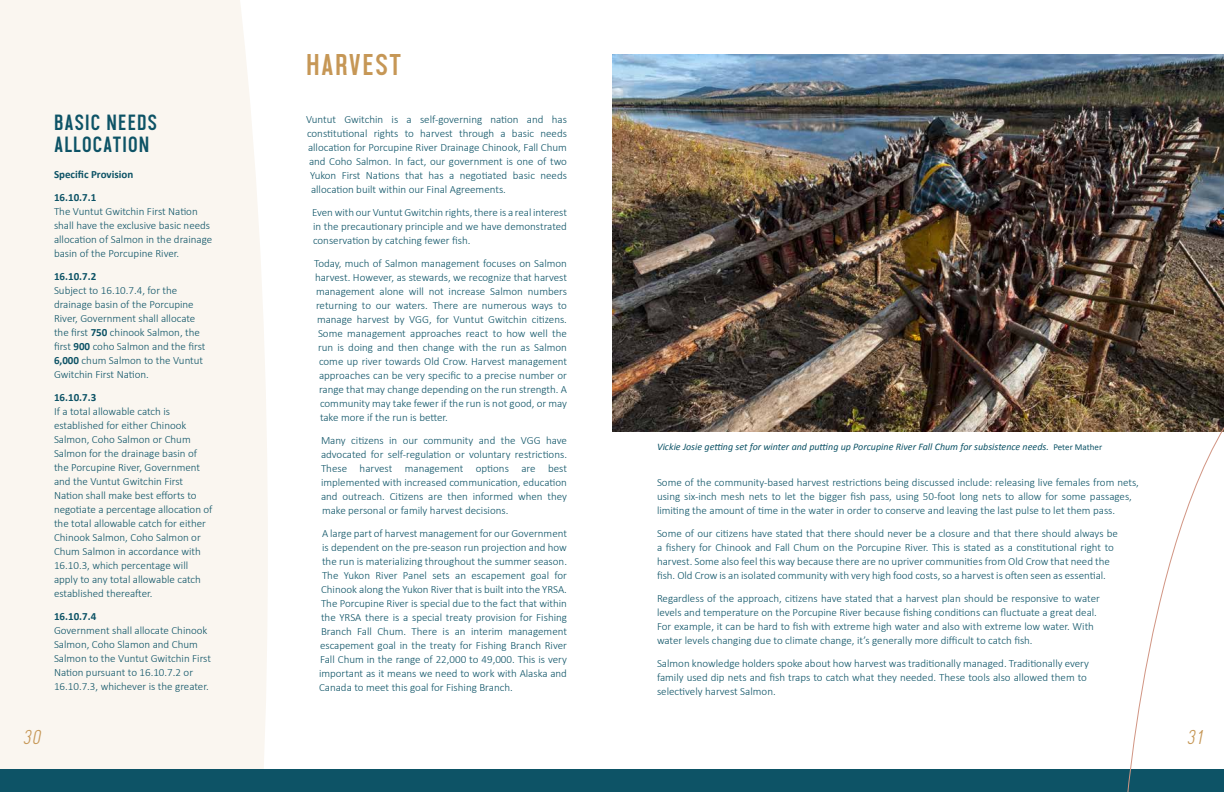
<style>
.page{position:relative;width:1224px;height:792px;background:#fff}
.page>*{position:absolute;margin:0;border:0;box-sizing:border-box;transform-origin:0 0}
.t1{font:700 30px "Aquilone";letter-spacing:.05em;color:#c69756}
.t2{font:700 22px/22px "Aquilone";letter-spacing:.05em;color:#0d5366}
.t3{font:italic 100 20px "Aquilone";color:#c69756}
.t4{font:300 11px/14px "Calibri";color:#0d5366}
.t5{font:700 11px/23px "Calibri";color:#0d5366}
.t6{font:italic 10px "Calibri";color:#0d5366}
.s1{font-weight:700}
.s2{font-style:normal;font-size:9px}
</style>
<div class="page">
<svg style="left:0;top:0;width:285px;height:770px;fill:#faf6f0"></svg>
<div style="left:0;top:770px;width:1224px;height:22px;background:#0d5366"></div>
<img style="left:612px;top:54px;width:612px;height:378px">
<svg style="left:1125px;top:358px;width:99px;height:434px"></svg>
<h2 class="t2" style="left:54px;top:112px;width:104px">BASIC NEEDS<br>ALLOCATION</h2>
<p class="t5" style="left:54px;top:163px;width:81px">Specific Provision<br>16.10.7.1</p>
<p class="t4" style="left:54px;top:204px;width:160px">The Vuntut Gwitchin First Nation shall have the exclusive basic needs allocation of Salmon in the drainage basin of the Porcupine River.</p>
<p class="t5" style="left:54px;top:265px;width:44px">16.10.7.2</p>
<p class="t4" style="left:54px;top:283px;width:153px">Subject to 16.10.7.4, for the drainage basin of the Porcupine<br>River, Government shall allocate the first <span class="s1">750</span> chinook Salmon, the first <span class="s1">900</span> coho Salmon and the first<br><span class="s1">6,000</span> chum Salmon to the Vuntut<br>Gwitchin First Nation.</p>
<p class="t5" style="left:54px;top:386px;width:44px">16.10.7.3</p>
<p class="t4" style="left:54px;top:404px;width:160px">If a total allowable catch is established for either Chinook<br>Salmon, Coho Salmon or Chum<br>Salmon for the drainage basin of the Porcupine River, Government and the Vuntut Gwitchin First<br>Nation shall make best efforts to negotiate a percentage allocation of the total allowable catch for either<br>Chinook Salmon, Coho Salmon or<br>Chum Salmon in accordance with<br>16.10.3, which percentage will apply to any total allowable catch established thereafter.</p>
<p class="t5" style="left:54px;top:605px;width:44px">16.10.7.4</p>
<p class="t4" style="left:54px;top:623px;width:159px">Government shall allocate Chinook Salmon, Coho Slamon and Chum Salmon to the Vuntut Gwitchin First Nation pursuant to 16.10.7.2 or 16.10.7.3, whichever is the greater.</p>
<h1 class="t1" style="left:306px;top:47px;width:96px">HARVEST</h1>
<p class="t4" style="left:306px;top:112px;width:263px">Vuntut Gwitchin is a self-governing nation and has</p>
<p class="t4" style="left:307px;top:126px;width:262px">constitutional rights to harvest through a basic needs</p>
<p class="t4" style="left:308px;top:140px;width:261px">allocation for Porcupine River Drainage Chinook, Fall Chum</p>
<p class="t4" style="left:309px;top:154px;width:259px">and Coho Salmon. In fact, our government is one of two</p>
<p class="t4" style="left:310px;top:168px;width:259px">Yukon First Nations that has a negotiated basic needs</p>
<p class="t4" style="left:311px;top:182px;width:196px">allocation built within our Final Agreements.</p>
<p class="t4" style="left:312px;top:205px;width:257px;text-align:justify">Even with our Vuntut Gwitchin rights, there is a real interest in the precautionary principle and we have demonstrated conservation by catching fewer fish.</p>
<p class="t4" style="left:314px;top:256px;width:255px">Today, much of Salmon management focuses on Salmon</p>
<p class="t4" style="left:315px;top:270px;width:254px">harvest. However, as stewards, we recognize that harvest</p>
<p class="t4" style="left:316px;top:284px;width:253px">management alone will not increase Salmon numbers</p>
<p class="t4" style="left:316px;top:298px;width:252px">returning to our waters. There are numerous ways to</p>
<p class="t4" style="left:317px;top:312px;width:252px">manage harvest by VGG, for Vuntut Gwitchin citizens.</p>
<p class="t4" style="left:318px;top:326px;width:251px">Some management approaches react to how well the</p>
<p class="t4" style="left:318px;top:340px;width:251px">run is doing and then change with the run as Salmon</p>
<p class="t4" style="left:319px;top:354px;width:250px">come up river towards Old Crow. Harvest management</p>
<p class="t4" style="left:319px;top:368px;width:249px">approaches can be very specific to a precise number or</p>
<p class="t4" style="left:319px;top:382px;width:249px">range that may change depending on the run strength. A</p>
<p class="t4" style="left:320px;top:396px;width:249px">community may take fewer if the run is not good, or may</p>
<p class="t4" style="left:320px;top:410px;width:129px">take more if the run is better.</p>
<p class="t4" style="left:321px;top:433px;width:248px;text-align:justify">Many citizens in our community and the VGG have advocated for self-regulation or voluntary restrictions.<br>These harvest management options are best implemented with increased communication, education and outreach. Citizens are then informed when they make personal or family harvest decisions.</p>
<p class="t4" style="left:319px;top:526px;width:250px;text-align:justify">A large part of harvest management for our Government is dependent on the pre-season run projection and how the run is materializing throughout the summer season.<br>The Yukon River Panel sets an escapement goal for Chinook along the Yukon River that is built into the YRSA.<br>The Porcupine River is special due to the fact that within the YRSA there is a special treaty provision for Fishing Branch Fall Chum. There is an interim management escapement goal in the treaty for Fishing Branch River Fall Chum in the range of 22,000 to 49,000. This is very important as it means we need to work with Alaska and Canada to meet this goal for Fishing Branch.</p>
<p class="t6" style="left:657px;top:439px;width:447px">Vickie Josie getting set for winter and putting up Porcupine River Fall Chum for subsistence needs. <span class="s2">Peter Mather</span></p>
<p class="t4" style="left:657px;top:475px;width:484px">Some of the community-based harvest restrictions being discussed include: releasing live females from nets, using six-inch mesh nets to let the bigger fish pass, using 50-foot long nets to allow for some passages, limiting the amount of time in the water in order to conserve and leaving the last pulse to let them pass.</p>
<p class="t4" style="left:657px;top:526px;width:462px">Some of our citizens have stated that there should never be a closure and that there should always be a fishery for Chinook and Fall Chum on the Porcupine River. This is stated as a constitutional right to harvest. Some also feel this way because there are no upriver communities from Old Crow that need the fish. Old Crow is an isolated community with very high food costs, so a harvest is often seen as essential.</p>
<p class="t4" style="left:657px;top:591px;width:445px">Regardless of the approach, citizens have stated that a harvest plan should be responsive to water levels and temperature on the Porcupine River because fishing conditions can fluctuate a great deal.<br>For example, it can be hard to fish with extreme high water and also with extreme low water. With water levels changing due to climate change, it’s generally more difficult to catch fish.</p>
<p class="t4" style="left:657px;top:656px;width:434px">Salmon knowledge holders spoke about how harvest was traditionally managed. Traditionally every family used dip nets and fish traps to catch what they needed. These tools also allowed them to selectively harvest Salmon.</p>
<h3 class="t3" style="left:22px;top:726px;width:19px">30</h3>
<h3 class="t3" style="left:1187px;top:726px;width:16px">31</h3>
</div>
